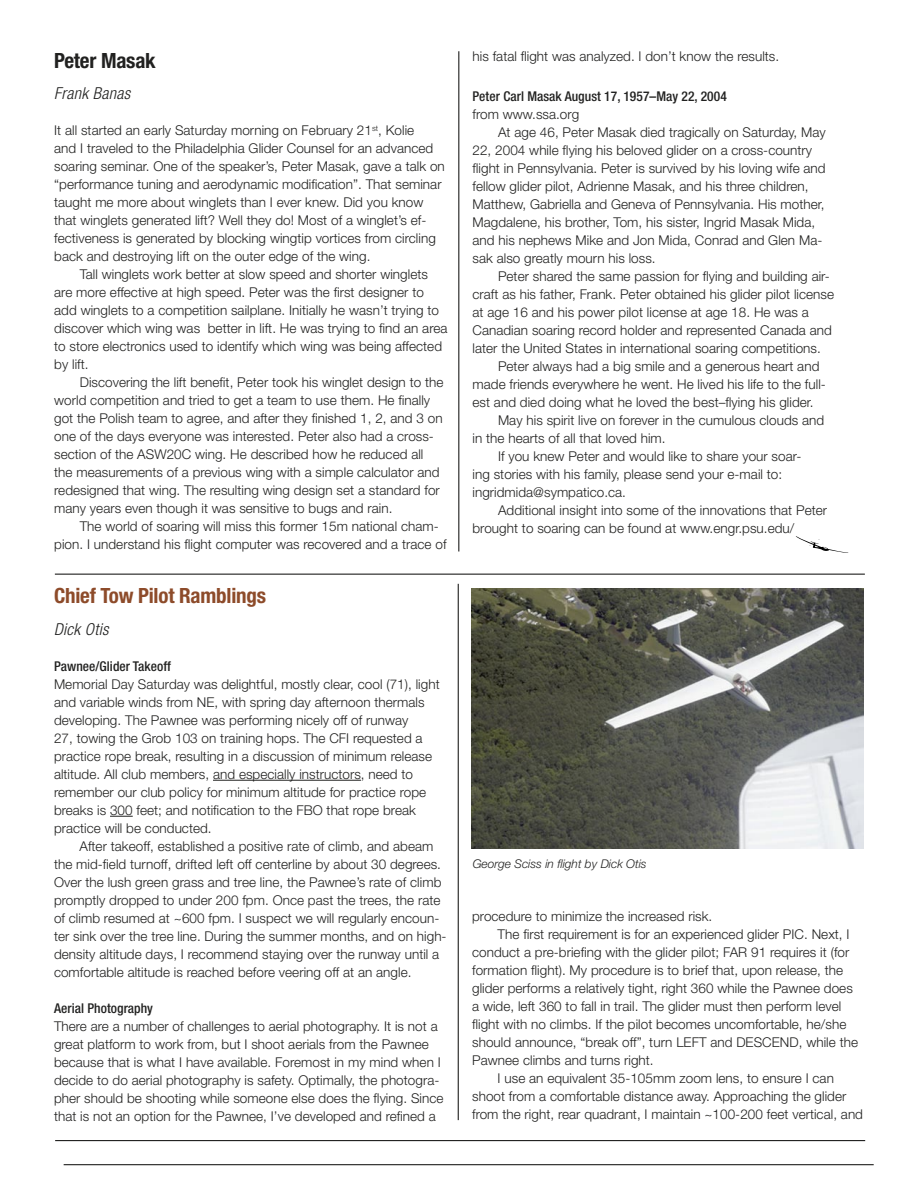
<style>
.page{position:relative;width:918px;height:1188px;background:#fff}
.page>*{position:absolute;margin:0;border:0;box-sizing:border-box;transform-origin:0 0}
.Skylines_Head{font:700 condensed 21px "Helvetica Neue";letter-spacing:-.01em;color:#8d4b2a}
.Skylines_Head-2{font:700 condensed 21px "Helvetica Neue";letter-spacing:-.01em;color:#212120}
.Skylines_Author{font:italic 300 condensed 16.5px "Helvetica Neue";letter-spacing:.02em;color:#212120}
.Skyline_text{font:300 13.5px/18px "Helvetica Neue";letter-spacing:.005em;color:#212120}
.SkylineBldface{font:500 condensed 13.5px "Helvetica Neue";letter-spacing:.005em;color:#212120}
.Skyline_captions{font:italic 300 12px "Helvetica Neue";color:#212120}
</style>
<div class="page">
<svg style="left:796px;top:536px;width:52px;height:17px"></svg>
<hr style="left:213px;top:780px;width:148px;height:1px;background:#212120">
<svg style="left:110px;top:816px;width:23px;height:1px"></svg>
<hr style="left:55px;top:1140px;width:810px;height:1px;background:#212120">
<hr style="left:64px;top:1164px;width:810px;height:1px;background:#212120">
<hr style="left:55px;top:574px;width:810px;height:1px;background:#212120">
<img style="left:471px;top:589px;width:392px;height:260px">
<hr style="left:458px;top:51px;width:1px;height:500px;background:#212120">
<hr style="left:458px;top:584px;width:1px;height:536px;background:#212120">
<p class="Skylines_Head-2" style="left:54px;top:47px;width:103px">Peter Masak</p>
<p class="Skylines_Author" style="left:54px;top:84px;width:77px">Frank Banas</p>
<p class="Skyline_text" style="left:54px;top:121px;width:392px">It all started an early Saturday morning on February 21<sup>st</sup>, Kolie<br>and I traveled to the Philadelphia Glider Counsel for an advanced soaring seminar. One of the speaker’s, Peter Masak, gave a talk on “performance tuning and aerodynamic modification”. That seminar taught me more about winglets than I ever knew. Did you know that winglets generated lift? Well they do! Most of a winglet’s ef&shy;fectiveness is generated by blocking wingtip vortices from circling back and destroying lift on the outer edge of the wing.</p>
<p class="Skyline_text" style="left:54px;top:265px;width:395px;text-indent:26px">Tall winglets work better at slow speed and shorter winglets are more effective at high speed. Peter was the first designer to add winglets to a competition sailplane. Initially he wasn’t trying to discover which wing was better in lift. He was trying to find an area to store electronics used to identify which wing was being affected by lift.</p>
<p class="Skyline_text" style="left:54px;top:373px;width:391px;text-indent:26px">Discovering the lift benefit, Peter took his winglet design to the world competition and tried to get a team to use them. He finally got the Polish team to agree, and after they finished 1, 2, and 3 on one of the days everyone was interested. Peter also had a cross&shy;section of the ASW20C wing. He described how he reduced all the measurements of a previous wing with a simple calculator and redesigned that wing. The resulting wing design set a standard for many years even though it was sensitive to bugs and rain.</p>
<p class="Skyline_text" style="left:54px;top:517px;width:394px;text-indent:26px">The world of soaring will miss this former 15m national cham&shy;pion. I understand his flight computer was recovered and a trace of</p>
<p class="Skylines_Head" style="left:54px;top:583px;width:214px">Chief Tow Pilot Ramblings</p>
<p class="Skylines_Author" style="left:54px;top:620px;width:56px">Dick Otis</p>
<p class="SkylineBldface" style="left:54px;top:658px;width:118px">Pawnee/Glider Takeoff</p>
<p class="Skyline_text" style="left:54px;top:675px;width:387px">Memorial Day Saturday was delightful, mostly clear, cool (71), light and variable winds from NE, with spring day afternoon thermals developing. The Pawnee was performing nicely off of runway<br>27, towing the Grob 103 on training hops. The CFI requested a practice rope break, resulting in a discussion of minimum release altitude. All club members, and especially instructors, need to remember our club policy for minimum altitude for practice rope breaks is 300 feet; and notification to the FBO that rope break practice will be conducted.</p>
<p class="Skyline_text" style="left:54px;top:837px;width:394px;text-indent:26px">After takeoff, established a positive rate of climb, and abeam the mid-field turnoff, drifted left off centerline by about 30 degrees.<br>Over the lush green grass and tree line, the Pawnee’s rate of climb promptly dropped to under 200 fpm. Once past the trees, the rate of climb resumed at ~600 fpm. I suspect we will regularly encoun&shy;ter sink over the tree line. During the summer months, and on high&shy;density altitude days, I recommend staying over the runway until a comfortable altitude is reached before veering off at an angle.</p>
<p class="SkylineBldface" style="left:54px;top:1000px;width:101px">Aerial Photography</p>
<p class="Skyline_text" style="left:54px;top:1017px;width:391px">There are a number of challenges to aerial photography. It is not a great platform to work from, but I shoot aerials from the Pawnee because that is what I have available. Foremost in my mind when I decide to do aerial photography is safety. Optimally, the photogra&shy;pher should be shooting while someone else does the flying. Since that is not an option for the Pawnee, I’ve developed and refined a</p>
<p class="Skyline_text" style="left:473px;top:47px;width:308px">his fatal flight was analyzed. I don’t know the results.</p>
<p class="SkylineBldface" style="left:473px;top:88px;width:256px">Peter Carl Masak August 17, 1957–May 22, 2004</p>
<p class="Skyline_text" style="left:473px;top:104px;width:108px">from www.ssa.org</p>
<p class="Skyline_text" style="left:473px;top:122px;width:355px;text-indent:26px">At age 46, Peter Masak died tragically on Saturday, May 22, 2004 while flying his beloved glider on a cross-country flight in Pennsylvania. Peter is survived by his loving wife and fellow glider pilot, Adrienne Masak, and his three children, Matthew, Gabriella and Geneva of Pennsylvania. His mother, Magdalene, his brother, Tom, his sister, Ingrid Masak Mida, and his nephews Mike and Jon Mida, Conrad and Glen Ma&shy;sak also greatly mourn his loss.</p>
<p class="Skyline_text" style="left:473px;top:266px;width:363px;text-indent:26px">Peter shared the same passion for flying and building air&shy;craft as his father, Frank. Peter obtained his glider pilot license at age 16 and his power pilot license at age 18. He was a Canadian soaring record holder and represented Canada and later the United States in international soaring competitions.</p>
<p class="Skyline_text" style="left:473px;top:356px;width:355px;text-indent:26px">Peter always had a big smile and a generous heart and made friends everywhere he went. He lived his life to the full&shy;est and died doing what he loved the best–flying his glider.</p>
<p class="Skyline_text" style="left:473px;top:410px;width:353px;text-indent:26px">May his spirit live on forever in the cumulous clouds and in the hearts of all that loved him.</p>
<p class="Skyline_text" style="left:473px;top:446px;width:330px;text-indent:26px">If you knew Peter and would like to share your soar&shy;ing stories with his family, please send your e-mail to: ingridmida@sympatico.ca.</p>
<p class="Skyline_text" style="left:473px;top:500px;width:356px;text-indent:26px">Additional insight into some of the innovations that Peter brought to soaring can be found at www.engr.psu.edu/</p>
<p class="Skyline_captions" style="left:473px;top:857px;width:176px">George Sciss in flight by Dick Otis</p>
<p class="Skyline_text" style="left:472px;top:907px;width:242px">procedure to minimize the increased risk.</p>
<p class="Skyline_text" style="left:472px;top:925px;width:387px;text-indent:26px">The first requirement is for an experienced glider PIC. Next, I conduct a pre-briefing with the glider pilot; FAR 91 requires it (for formation flight). My procedure is to brief that, upon release, the glider performs a relatively tight, right 360 while the Pawnee does a wide, left 360 to fall in trail. The glider must then perform level flight with no climbs. If the pilot becomes uncomfortable, he/she should announce, “break off”, turn LEFT and DESCEND, while the Pawnee climbs and turns right.</p>
<p class="Skyline_text" style="left:472px;top:1069px;width:392px;text-indent:26px">I use an equivalent 35-105mm zoom lens, to ensure I can shoot from a comfortable distance away. Approaching the glider from the right, rear quadrant, I maintain ~100-200 feet vertical, and</p>
</div>
